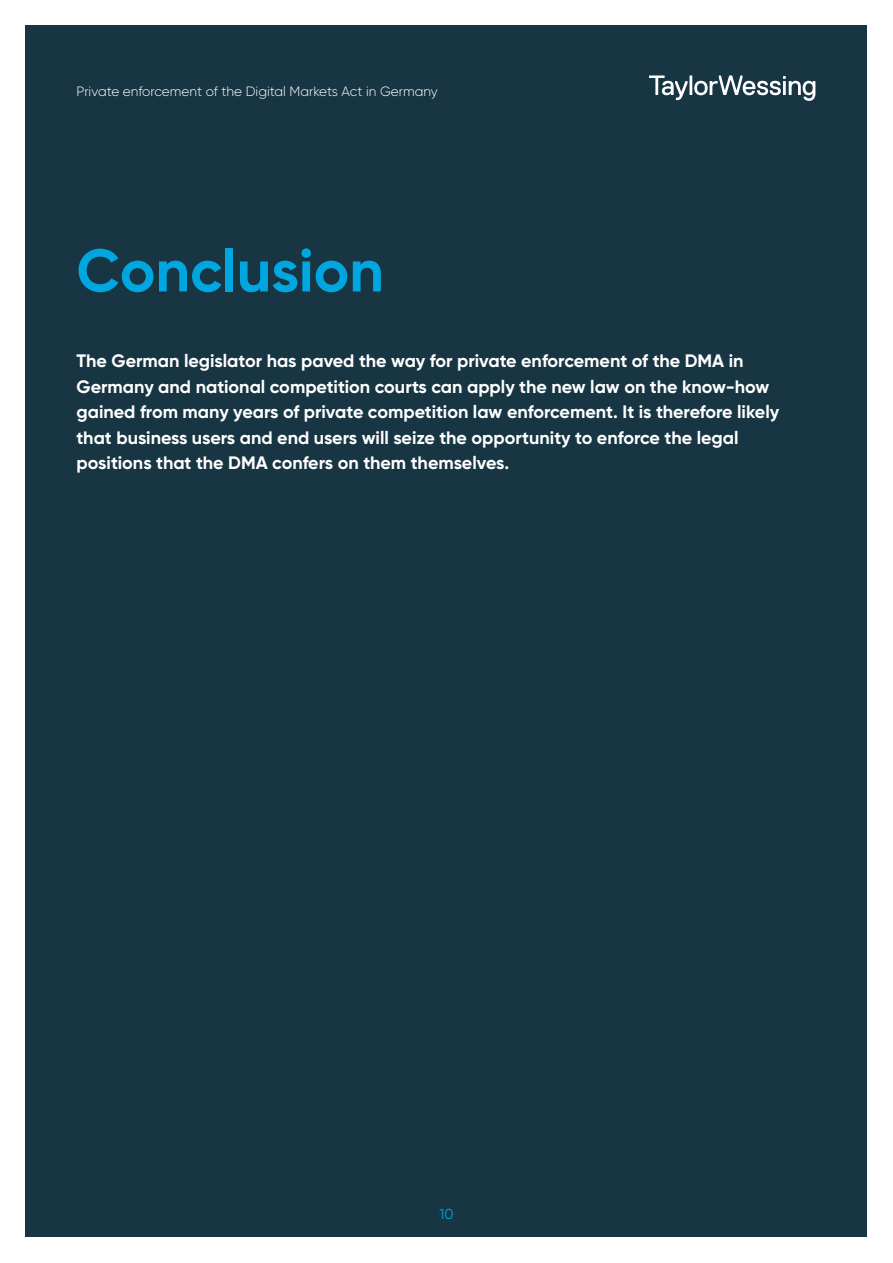
<style>
.page{position:relative;width:893px;height:1263px;background:#fff}
.page>*{position:absolute;margin:0;border:0;box-sizing:border-box;transform-origin:0 0}
.t1{font:700 60px "Gilroy";color:#00a6e0}
.t2{font:700 18px/25.5px "Gilroy";color:#fff}
.t3{font:14.4px "Gilroy";color:#00a6e0}
.t4{font:300 13.5px "Gilroy";color:#fff}
</style>
<div class="page">
<div style="left:26px;top:26px;width:841px;height:1211px;background:#173542"></div>
<svg style="left:649px;top:75px;width:166px;height:26px"></svg>
<p class="t4" style="left:77px;top:83px;width:363px">Private enforcement of the Digital Markets Act in Germany</p>
<h1 class="t1" style="left:77px;top:233px;width:309px">Conclusion</h1>
<p class="t2" style="left:77px;top:348px;width:704px">The German legislator has paved the way for private enforcement of the DMA in Germany and national competition courts can apply the new law on the know-how gained from many years of private competition law enforcement. It is therefore likely that business users and end users will seize the opportunity to enforce the legal positions that the DMA confers on them themselves.</p>
<p class="t3" style="left:439px;top:1205px;width:15px">10</p>
</div>
